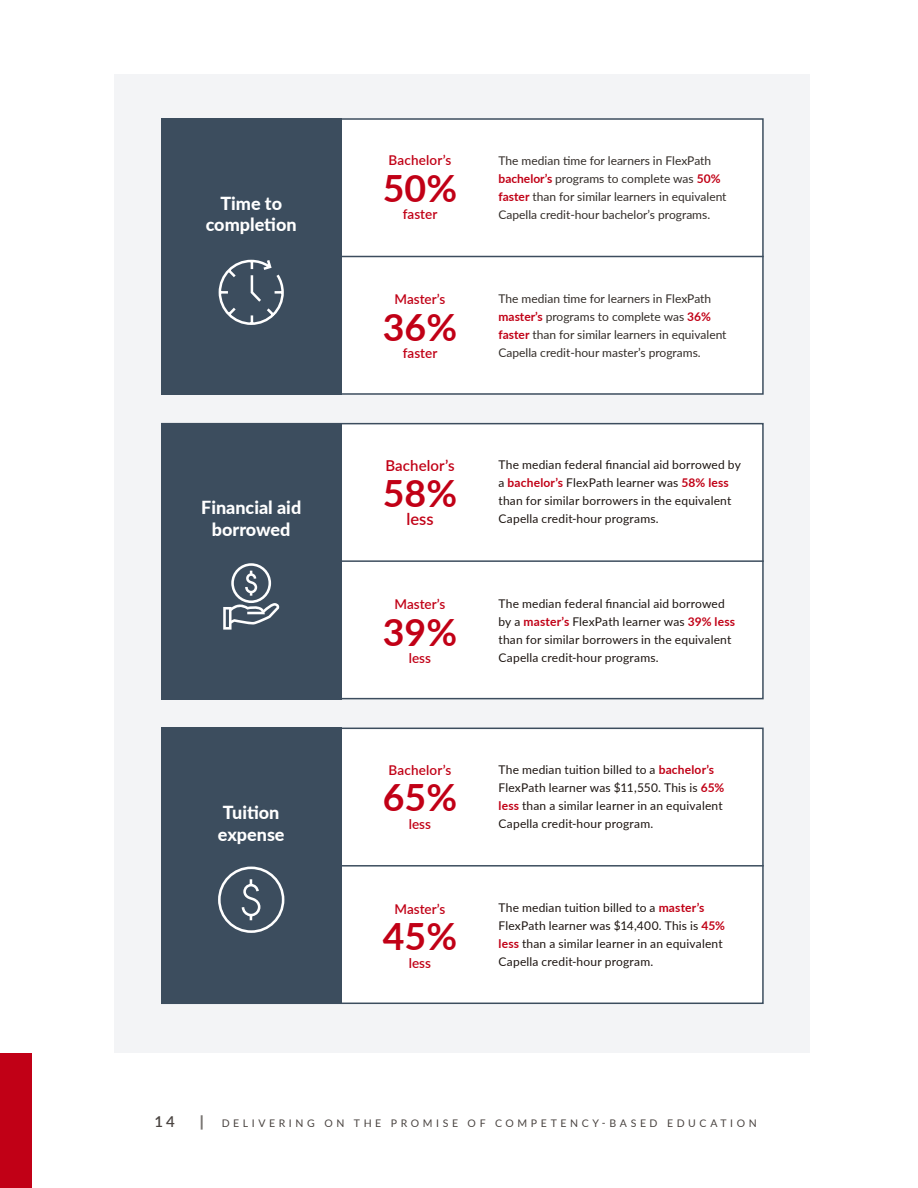
<style>
.page{position:relative;width:918px;height:1188px;background:#fff}
.page>*{position:absolute;margin:0;border:0;box-sizing:border-box;transform-origin:0 0}
.t1{font:700 37.5px "Lato";color:#c10016}
.t2{font:800 18px/21.6px "Lato";color:#fff;text-align:center}
.t3{font:600 16.5px "Lato";color:#c10016}
.t4{font:600 15px "Lato";letter-spacing:.01em;color:#c10016}
.t5{font:600 15px "Lato";color:#4a4441}
.t6{font:600 13.5px "Lato";color:#c10016}
.t7{font:12px/18px "Lato";letter-spacing:.015em;color:#1d1511}
.t8{font:12px/18px "Lato";color:#332d29}
.t9{font:10.5px "Lato";letter-spacing:.345em;color:#4a4441}
.s1{font-weight:700;color:#c10016}
.s2{font-weight:900;font-size:15px;color:#777370}
</style>
<div class="page">
<div style="left:0;top:1053px;width:32px;height:135px;background:#c10016"></div>
<div style="left:115px;top:74px;width:695px;height:979px;background:#f3f4f6"></div>
<div style="left:161px;top:118px;width:603px;height:277px;background:#fff;border:2px solid #3c4d5e"></div>
<div style="left:161px;top:118px;width:180px;height:277px;background:#3c4d5e"></div>
<svg style="left:218px;top:259px;width:66px;height:66px"></svg>
<hr style="left:333px;top:256px;width:431px;height:1px;background:#3c4d5e">
<div style="left:161px;top:728px;width:603px;height:276px;background:#fff;border:2px solid #3c4d5e"></div>
<div style="left:161px;top:728px;width:180px;height:276px;background:#3c4d5e"></div>
<hr style="left:333px;top:865px;width:431px;height:2px;background:#3c4d5e">
<svg style="left:218px;top:866px;width:67px;height:67px"></svg>
<div style="left:161px;top:423px;width:603px;height:276px;background:#fff;border:2px solid #3c4d5e"></div>
<div style="left:161px;top:423px;width:180px;height:276px;background:#3c4d5e"></div>
<hr style="left:333px;top:560px;width:431px;height:2px;background:#3c4d5e">
<svg style="left:223px;top:563px;width:57px;height:67px"></svg>
<h2 class="t2" style="left:206px;top:192px;width:92px">Time to completion</h2>
<h2 class="t2" style="left:201px;top:496px;width:102px">Financial aid borrowed</h2>
<h2 class="t2" style="left:218px;top:801px;width:68px;text-align:left">Tuition expense</h2>
<p class="t6" style="left:389px;top:151px;width:64px">Bachelor’s</p>
<h1 class="t1" style="left:383px;top:161px;width:76px">50%</h1>
<p class="t6" style="left:403px;top:205px;width:36px">faster</p>
<p class="t6" style="left:395px;top:290px;width:52px">Master’s</p>
<h1 class="t1" style="left:383px;top:300px;width:76px">36%</h1>
<p class="t6" style="left:403px;top:344px;width:36px">faster</p>
<p class="t4" style="left:385px;top:454px;width:71px">Bachelor’s</p>
<h1 class="t1" style="left:383px;top:465px;width:76px">58%</h1>
<h3 class="t3" style="left:406px;top:507px;width:29px">less</h3>
<p class="t6" style="left:395px;top:594px;width:52px">Master’s</p>
<h1 class="t1" style="left:383px;top:604px;width:76px">39%</h1>
<p class="t6" style="left:409px;top:648px;width:24px">less</p>
<p class="t6" style="left:389px;top:760px;width:64px">Bachelor’s</p>
<h1 class="t1" style="left:383px;top:770px;width:76px">65%</h1>
<p class="t6" style="left:409px;top:814px;width:24px">less</p>
<p class="t6" style="left:395px;top:899px;width:52px">Master’s</p>
<h1 class="t1" style="left:383px;top:909px;width:76px">45%</h1>
<p class="t6" style="left:409px;top:953px;width:24px">less</p>
<p class="t8" style="left:499px;top:151px;width:230px">The median time for learners in FlexPath <span class="s1">bachelor’s</span> programs to complete was <span class="s1">50% faster</span> than for similar learners in equivalent Capella credit-hour bachelor’s programs.</p>
<p class="t8" style="left:499px;top:289px;width:230px">The median time for learners in FlexPath <span class="s1">master’s</span> programs to complete was <span class="s1">36% faster</span> than for similar learners in equivalent Capella credit-hour master’s programs.</p>
<p class="t7" style="left:499px;top:456px;width:244px">The median federal financial aid borrowed by a <span class="s1">bachelor’s</span> FlexPath learner was <span class="s1">58% less </span>than for similar borrowers in the equivalent Capella credit-hour programs.</p>
<p class="t7" style="left:499px;top:594px;width:238px">The median federal financial aid borrowed by a <span class="s1">master’s</span> FlexPath learner was <span class="s1">39% less </span>than for similar borrowers in the equivalent Capella credit-hour programs.</p>
<p class="t7" style="left:499px;top:760px;width:227px">The median tuition billed to a <span class="s1">bachelor’s </span>FlexPath learner was $11,550. This is <span class="s1">65% less</span> than a similar learner in an equivalent Capella credit-hour program.</p>
<p class="t7" style="left:499px;top:899px;width:228px">The median tuition billed to a <span class="s1">master’s </span>FlexPath learner was $14,400. This is <span class="s1">45% less</span> than a similar learner in an equivalent Capella credit-hour program.</p>
<p class="t5" style="left:155px;top:1110px;width:22px">14</p>
<p class="t9" style="left:200px;top:1115px;width:559px"><span class="s2">|</span> DELIVERING ON THE PROMISE OF COMPETENCY-BASED EDUCATION</p>
</div>
